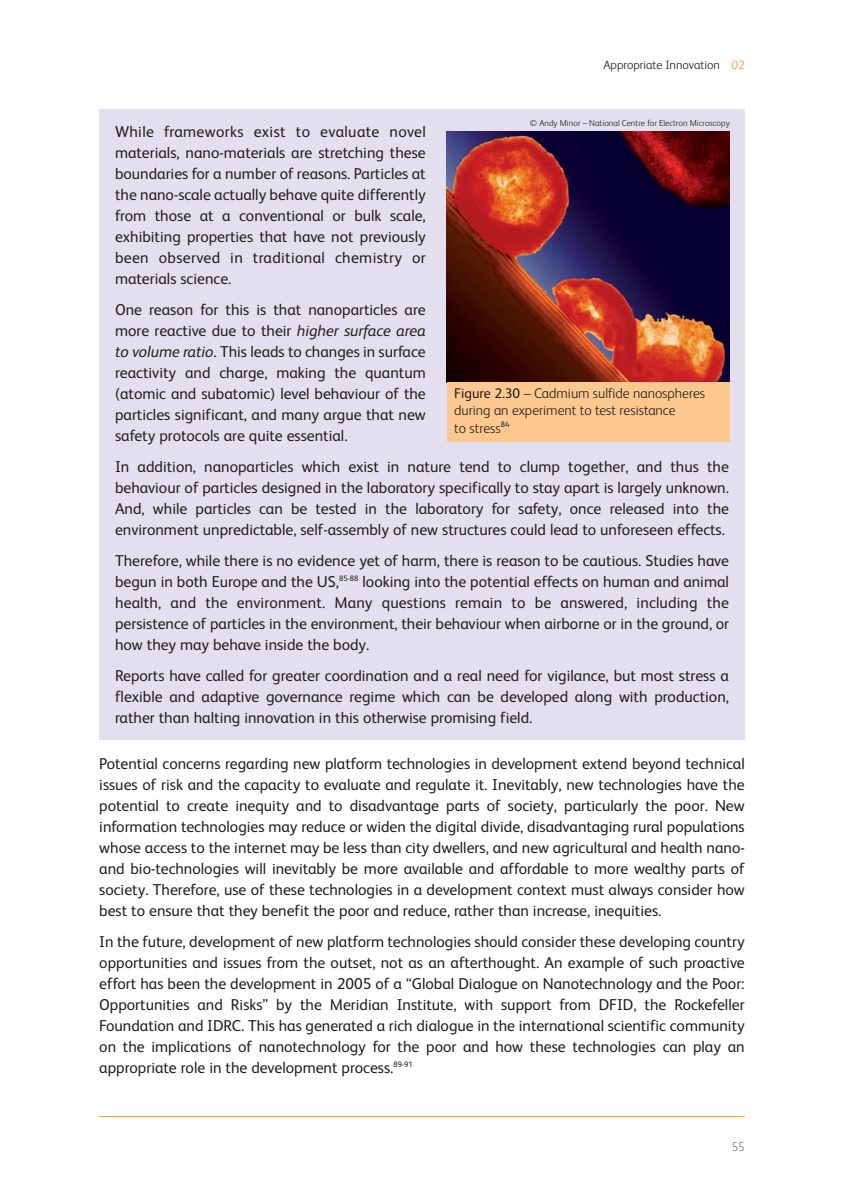
<style>
.page{position:relative;width:844px;height:1191px;background:#fff}
.page>*{position:absolute;margin:0;border:0;box-sizing:border-box;transform-origin:0 0}
.t1{font:15.75px/21px "FS Albert";color:#231f20;text-align:justify}
.t2{font:300 14px/16.8px "FS Albert";color:#231f20}
.t3{font:300 12.25px "FS Albert";color:#231f20}
.t4{font:100 12.25px "FS Albert";color:#231f20}
.t5{font:300 8.75px "FS Albert";color:#231f20}
.s1{color:#f89828}
.s2{font-style:italic}
.s3{font-weight:400}
</style>
<div class="page">
<hr style="left:99px;top:1116px;width:645px;height:1px;background:#f89828">
<div style="left:99px;top:109px;width:645px;height:630px;background:#e3dfef"></div>
<img style="left:446px;top:131px;width:283px;height:251px">
<div style="left:446px;top:382px;width:283px;height:59px;background:#fdc88f"></div>
<p class="t3" style="left:603px;top:60px;width:143px">Appropriate Innovation <span class="s1">02</span></p>
<p class="t5" style="left:530px;top:120px;width:201px">© Andy Minor – National Centre for Electron Microscopy</p>
<p class="t1" style="left:115px;top:123px;width:312px">While frameworks exist to evaluate novel materials, nano-materials are stretching these boundaries for a number of reasons. Particles at the nano-scale actually behave quite differently from those at a conventional or bulk scale, exhibiting properties that have not previously been observed in traditional chemistry or materials science.</p>
<p class="t1" style="left:115px;top:301px;width:312px">One reason for this is that nanoparticles are more reactive due to their <span class="s2">higher surface area to volume ratio</span>. This leads to changes in surface reactivity and charge, making the quantum (atomic and subatomic) level behaviour of the particles significant, and many argue that new safety protocols are quite essential.</p>
<p class="t1" style="left:115px;top:457px;width:615px">In addition, nanoparticles which exist in nature tend to clump together, and thus the behaviour of particles designed in the laboratory specifically to stay apart is largely unknown.<br>And, while particles can be tested in the laboratory for safety, once released into the environment unpredictable, self-assembly of new structures could lead to unforeseen effects.</p>
<p class="t1" style="left:115px;top:551px;width:615px">Therefore, while there is no evidence yet of harm, there is reason to be cautious. Studies have begun in both Europe and the US,<sup>85-88</sup> looking into the potential effects on human and animal health, and the environment. Many questions remain to be answered, including the persistence of particles in the environment, their behaviour when airborne or in the ground, or how they may behave inside the body.</p>
<p class="t1" style="left:115px;top:666px;width:615px">Reports have called for greater coordination and a real need for vigilance, but most stress a flexible and adaptive governance regime which can be developed along with production, rather than halting innovation in this otherwise promising field.</p>
<p class="t2" style="left:454px;top:386px;width:252px"><span class="s3">Figure 2.30</span> – Cadmium sulfide nanospheres during an experiment to test resistance</p>
<p class="t2" style="left:454px;top:421px;width:57px">to stress<sup>84</sup></p>
<p class="t1" style="left:99px;top:755px;width:647px">Potential concerns regarding new platform technologies in development extend beyond technical issues of risk and the capacity to evaluate and regulate it. Inevitably, new technologies have the potential to create inequity and to disadvantage parts of society, particularly the poor. New information technologies may reduce or widen the digital divide, disadvantaging rural populations whose access to the internet may be less than city dwellers, and new agricultural and health nano&shy;and bio-technologies will inevitably be more available and affordable to more wealthy parts of society. Therefore, use of these technologies in a development context must always consider how best to ensure that they benefit the poor and reduce, rather than increase, inequities.</p>
<p class="t1" style="left:99px;top:932px;width:647px">In the future, development of new platform technologies should consider these developing country opportunities and issues from the outset, not as an afterthought. An example of such proactive effort has been the development in 2005 of a “Global Dialogue on Nanotechnology and the Poor:<br>Opportunities and Risks” by the Meridian Institute, with support from DFID, the Rockefeller Foundation and IDRC. This has generated a rich dialogue in the international scientific community on the implications of nanotechnology for the poor and how these technologies can play an appropriate role in the development process.<sup>89-91</sup></p>
<p class="t4" style="left:731px;top:1142px;width:14px">55</p>
</div>
